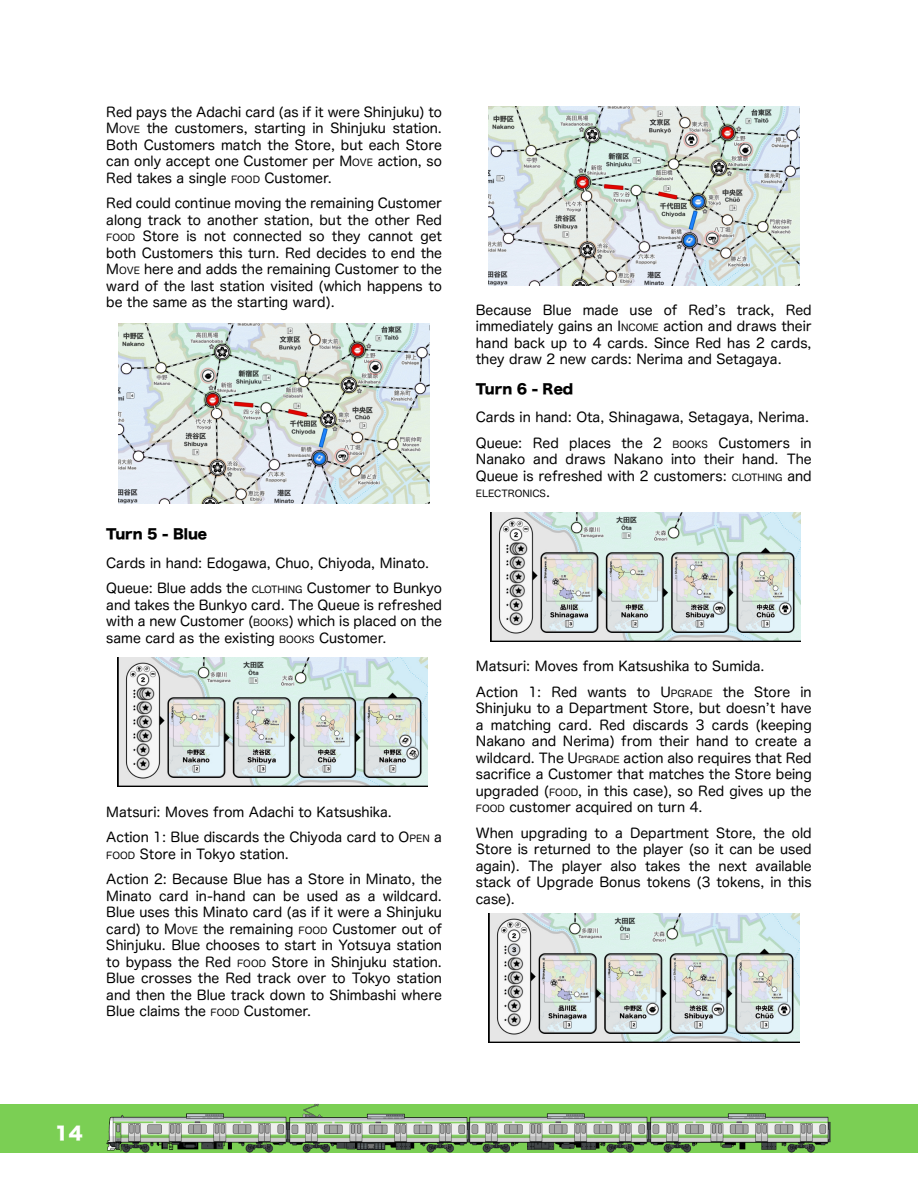
<style>
.page{position:relative;width:918px;height:1188px;background:#fff}
.page>*{position:absolute;margin:0;border:0;box-sizing:border-box;transform-origin:0 0}
.t1{font:18px "Hira Kaku Std N W8";color:#fff}
.t2{font:13.5px/16.5px "Hira Maru Pro N W4";color:#000;text-align:justify}
.t3{font:13.5px "Hira Kaku Std W8";color:#000}
.t4{font:9.6px "Hira Maru Pro N W4";color:#000}
.s1{font-size:9.6px}
.s2{font-size:13.5px}
</style>
<div class="page">
<div style="left:0;top:1104px;width:918px;height:48px;background:#7bcf54"></div>
<img style="left:106px;top:1114px;width:181px;height:38px">
<img style="left:469px;top:1114px;width:179px;height:38px">
<img style="left:287px;top:1104px;width:182px;height:48px">
<img style="left:648px;top:1114px;width:182px;height:38px">
<img style="left:119px;top:324px;width:310px;height:180px">
<img style="left:117px;top:657px;width:311px;height:130px">
<img style="left:488px;top:913px;width:311px;height:130px">
<img style="left:490px;top:512px;width:311px;height:130px">
<img style="left:488px;top:106px;width:311px;height:180px">
<p class="t2" style="left:106px;top:103px;width:337px">Red pays the Adachi card (as if it were Shinjuku) to M<span class="s1">OVE</span> the customers, starting in Shinjuku station.<br>Both Customers match the Store, but each Store can only accept one Customer per M<span class="s1">OVE</span> action, so Red takes a single <span class="s1">FOOD</span> Customer.</p>
<p class="t2" style="left:106px;top:195px;width:337px">Red could continue moving the remaining Customer along track to another station, but the other Red <span class="s1">FOOD</span> Store is not connected so they cannot get both Customers this turn. Red decides to end the M<span class="s1">OVE</span> here and adds the remaining Customer to the ward of the last station visited (which happens to be the same as the starting ward).</p>
<p class="t3" style="left:106px;top:527px;width:102px">Turn 5 - Blue</p>
<p class="t2" style="left:106px;top:550px;width:337px;line-height:25.5px">Cards in hand: Edogawa, Chuo, Chiyoda, Minato.<br>Queue: Blue adds the <span class="s1">CLOTHING</span> Customer to Bunkyo</p>
<p class="t2" style="left:106px;top:596px;width:337px">and takes the Bunkyo card. The Queue is refreshed with a new Customer (<span class="s1">BOOKS</span>) which is placed on the same card as the existing <span class="s1">BOOKS</span> Customer.</p>
<p class="t2" style="left:106px;top:799px;width:337px;line-height:25.5px">Matsuri: Moves from Adachi to Katsushika.<br>Action 1: Blue discards the Chiyoda card to O<span class="s1">PEN</span> a</p>
<p class="t2" style="left:106px;top:841px;width:337px;line-height:25.5px"><span class="s1">FOOD</span> Store in Tokyo station.<br>Action 2: Because Blue has a Store in Minato, the</p>
<p class="t2" style="left:106px;top:887px;width:337px">Minato card in-hand can be used as a wildcard.<br>Blue uses this Minato card (as if it were a Shinjuku card) to M<span class="s1">OVE</span> the remaining <span class="s1">FOOD</span> Customer out of Shinjuku. Blue chooses to start in Yotsuya station to bypass the Red <span class="s1">FOOD</span> Store in Shinjuku station.<br>Blue crosses the Red track over to Tokyo station and then the Blue track down to Shimbashi where Blue claims the <span class="s1">FOOD</span> Customer.</p>
<p class="t2" style="left:476px;top:301px;width:337px">Because Blue made use of Redʼs track, Red immediately gains an I<span class="s1">NCOME</span> action and draws their hand back up to 4 cards. Since Red has 2 cards, they draw 2 new cards: Nerima and Setagaya.</p>
<p class="t3" style="left:476px;top:382px;width:99px">Turn 6 - Red</p>
<p class="t2" style="left:476px;top:404px;width:337px;line-height:25.5px">Cards in hand: Ota, Shinagawa, Setagaya, Nerima.<br>Queue: Red places the 2 <span class="s1">BOOKS</span> Customers in</p>
<p class="t2" style="left:476px;top:451px;width:337px">Nanako and draws Nakano into their hand. The<br>Queue is refreshed with 2 customers: <span class="s1">CLOTHING</span> and</p>
<p class="t4" style="left:476px;top:489px;width:76px">ELECTRONICS<span class="s2">.</span></p>
<p class="t2" style="left:476px;top:653px;width:337px;line-height:25.5px">Matsuri: Moves from Katsushika to Sumida.<br>Action 1: Red wants to U<span class="s1">PGRADE</span> the Store in</p>
<p class="t2" style="left:476px;top:700px;width:337px">Shinjuku to a Department Store, but doesnʼt have a matching card. Red discards 3 cards (keeping Nakano and Nerima) from their hand to create a wildcard. The U<span class="s1">PGRADE</span> action also requires that Red sacrifice a Customer that matches the Store being upgraded (<span class="s1">FOOD</span>, in this case), so Red gives up the <span class="s1">FOOD</span> customer acquired on turn 4.</p>
<p class="t2" style="left:476px;top:824px;width:337px">When upgrading to a Department Store, the old Store is returned to the player (so it can be used again). The player also takes the next available stack of Upgrade Bonus tokens (3 tokens, in this case).</p>
<h1 class="t1" style="left:55px;top:1124px;width:29px">14</h1>
</div>
